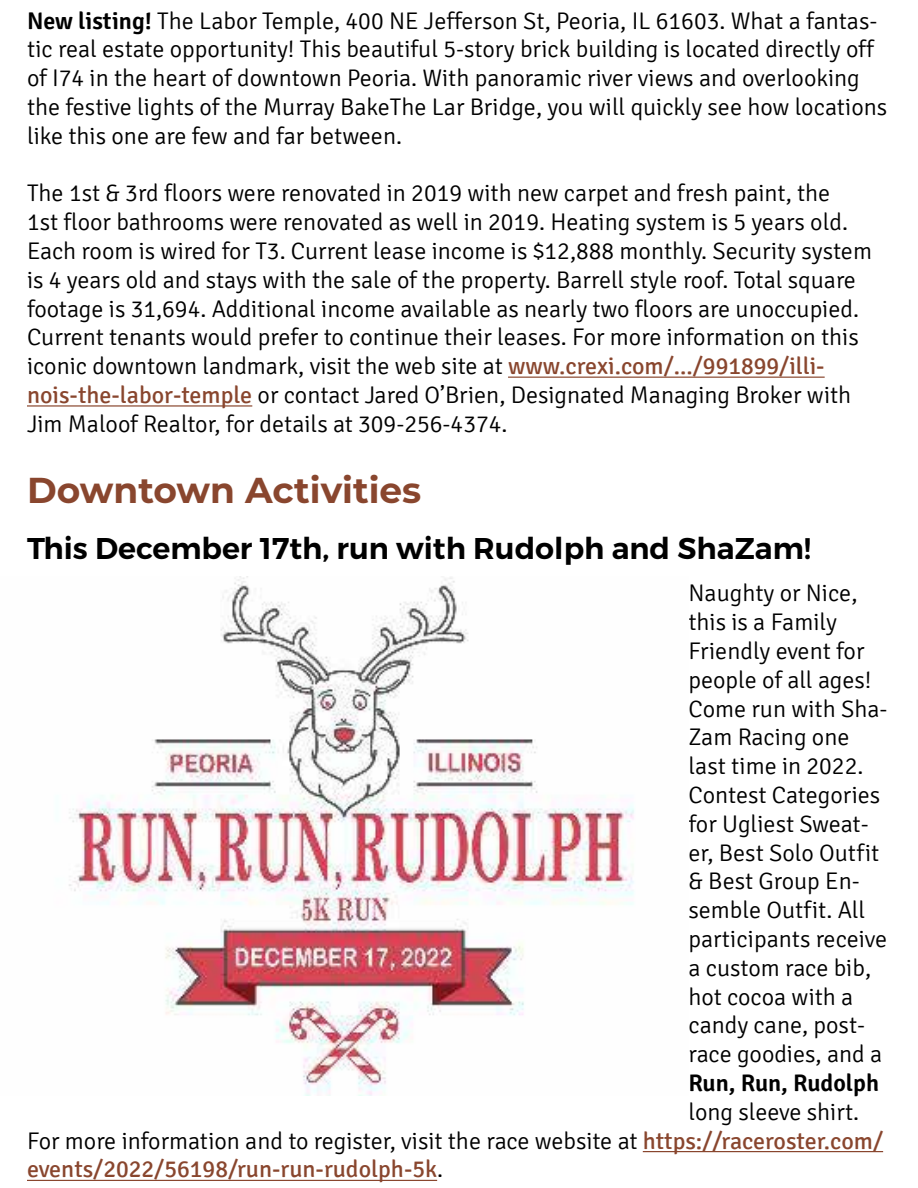
<style>
.page{position:relative;width:918px;height:1188px;background:#fff}
.page>*{position:absolute;margin:0;border:0;box-sizing:border-box;transform-origin:0 0}
.t1{font:700 36px "Montserrat";color:#89462e}
.t2{font:600 30px "Montserrat";color:#000}
.t3{font:300 24px/28.8px "Signika";color:#000}
.t4{font:600 24px "Signika";color:#000}
.s1{font-weight:600}
.s2{font-weight:400;color:#89462e}
</style>
<div class="page">
<hr style="left:508px;top:377px;width:317px;height:1px;background:#89462e">
<hr style="left:27px;top:405px;width:225px;height:2px;background:#89462e">
<hr style="left:643px;top:1151px;width:240px;height:1px;background:#89462e">
<hr style="left:27px;top:1180px;width:410px;height:1px;background:#89462e">
<img style="left:69px;top:577px;width:565px;height:518px">
<p class="t3" style="left:27px;top:7px;width:862px"><span class="s1">New listing!</span> The Labor Temple, 400 NE Jefferson St, Peoria, IL 61603. What a fantas&shy;tic real estate opportunity! This beautiful 5-story brick building is located directly off of I74 in the heart of downtown Peoria. With panoramic river views and overlooking the festive lights of the Murray BakeThe Lar Bridge, you will quickly see how locations like this one are few and far between.</p>
<p class="t3" style="left:27px;top:179px;width:847px">The 1st &amp; 3rd floors were renovated in 2019 with new carpet and fresh paint, the<br>1st floor bathrooms were renovated as well in 2019. Heating system is 5 years old.<br>Each room is wired for T3. Current lease income is $12,888 monthly. Security system is 4 years old and stays with the sale of the property. Barrell style roof. Total square footage is 31,694. Additional income available as nearly two floors are unoccupied.<br>Current tenants would prefer to continue their leases. For more information on this iconic downtown landmark, visit the web site at <span class="s2">www.crexi.com/.../991899/illi&shy;nois-the-labor-temple</span> or contact Jared O’Brien, Designated Managing Broker with Jim Maloof Realtor, for details at 309-256-4374.</p>
<h1 class="t1" style="left:27px;top:464px;width:396px">Downtown Activities</h1>
<p class="t2" style="left:27px;top:530px;width:786px">This December 17th, run with Rudolph and ShaZam!</p>
<p class="t3" style="left:688px;top:579px;width:201px">Naughty or Nice, this is a Family<br>Friendly event for people of all ages!<br>Come run with Sha-<br>Zam Racing one last time in 2022.<br>Contest Categories for Ugliest Sweat&shy;er, Best Solo Outfit &amp; Best Group En&shy;semble Outfit. All participants receive a custom race bib, hot cocoa with a candy cane, post&shy;race goodies, and a</p>
<p class="t4" style="left:688px;top:1069px;width:192px">Run, Run, Rudolph</p>
<p class="t3" style="left:27px;top:1098px;width:858px;text-indent:661px">long sleeve shirt.<br>For more information and to register, visit the race website at <span class="s2">https://raceroster.com/ events/2022/56198/run-run-rudolph-5k</span>.</p>
</div>
